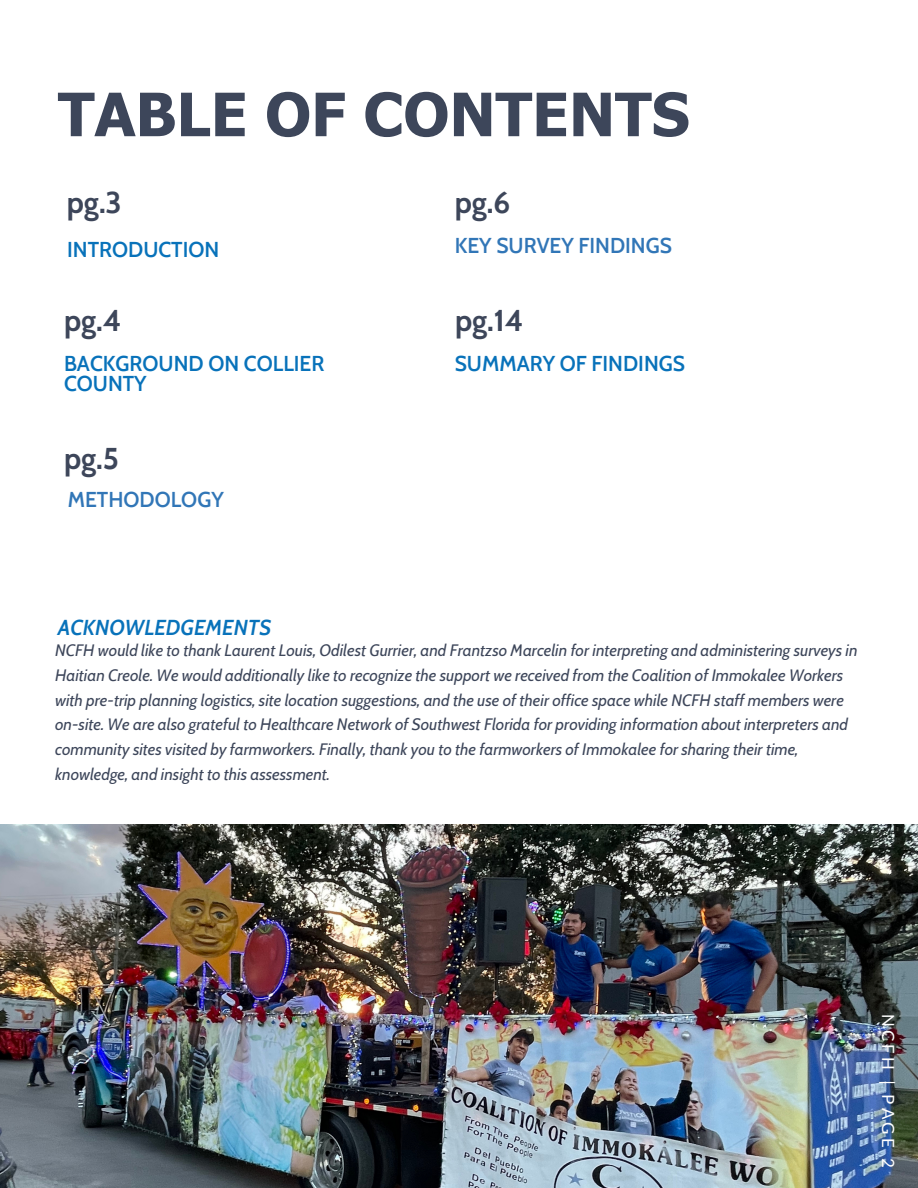
<style>
.page{position:relative;width:918px;height:1188px;background:#fff}
.page>*{position:absolute;margin:0;border:0;box-sizing:border-box;transform-origin:0 0}
.t1{font:700 59.85px "Tahoma";color:#3d465a}
.t2{font:700 30px "Cabin";color:#3d465a}
.t3{font:italic 600 21.15px "Cabin";color:#0872ba}
.t4{font:600 21px/20.2px "Cabin";color:#0872ba}
.t5{font:600 21px "Cabin";color:#3176b7}
.t6{font:16.8px "Lato";letter-spacing:.19em;color:#fff}
.t7{font:italic 16.5px/24.8px "Cabin";color:#3d465a}
</style>
<div class="page">
<img style="left:0;top:824px;width:918px;height:364px">
<p class="t1" style="left:58px;top:76px;width:633px">TABLE OF CONTENTS</p>
<p class="t2" style="left:67px;top:184px;width:57px">pg.3</p>
<p class="t4" style="left:67px;top:239px;width:154px">INTRODUCTION</p>
<p class="t2" style="left:64px;top:302px;width:59px">pg.4</p>
<p class="t4" style="left:64px;top:353px;width:262px">BACKGROUND ON COLLIER<br>COUNTY</p>
<p class="t2" style="left:64px;top:440px;width:56px">pg.5</p>
<p class="t5" style="left:68px;top:487px;width:157px">METHODOLOGY</p>
<p class="t3" style="left:58px;top:614px;width:215px">ACKNOWLEDGEMENTS</p>
<p class="t2" style="left:455px;top:184px;width:57px">pg.6</p>
<p class="t5" style="left:455px;top:232px;width:219px">KEY SURVEY FINDINGS</p>
<p class="t2" style="left:455px;top:302px;width:70px">pg.14</p>
<p class="t4" style="left:455px;top:353px;width:232px">SUMMARY OF FINDINGS</p>
<p class="t7" style="left:55px;top:638px;width:804px">NCFH would like to thank Laurent Louis, Odilest Gurrier, and Frantzso Marcelin for interpreting and administering surveys in Haitian Creole. We would additionally like to recognize the support we received from the Coalition of Immokalee Workers with pre-trip planning logistics, site location suggestions, and the use of their office space while NCFH staff members were on-site. We are also grateful to Healthcare Network of Southwest Florida for providing information about interpreters and community sites visited by farmworkers. Finally, thank you to the farmworkers of Immokalee for sharing their time, knowledge, and insight to this assessment.</p>
<p class="t6" style="left:899px;top:1014px;width:155px;rotate:90deg">NCFH | PAGE 2</p>
</div>
